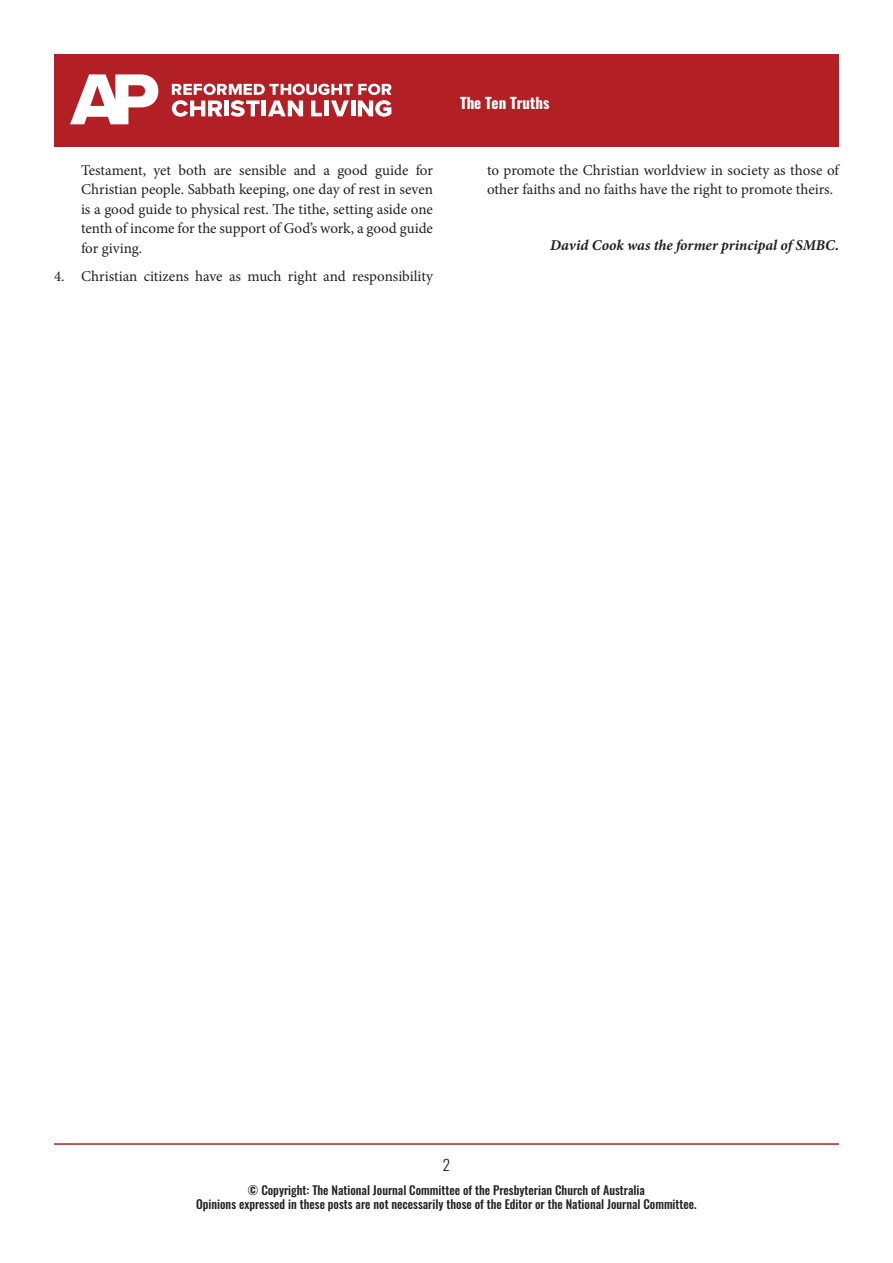
<style>
.page{position:relative;width:893px;height:1263px;background:#fff}
.page>*{position:absolute;margin:0;border:0;box-sizing:border-box;transform-origin:0 0}
.t1{font:15px/19.5px "Minion Pro";letter-spacing:-.005em;color:#231f20;text-align:justify}
.t2{font:italic 700 15px "Minion Pro";color:#231f20}
.Header_Next_pages{font:700 15px "Oswald";color:#fff}
.t3{font:300 15px "Oswald";color:#231f20}
.t4{font:500 12px "Oswald";color:#231f20}
</style>
<div class="page">
<div style="left:54px;top:54px;width:785px;height:93px;background:#b21f24"></div>
<svg style="left:70px;top:74px;width:88px;height:50px"></svg>
<svg style="left:172px;top:84px;width:219px;height:33px"></svg>
<hr style="left:54px;top:1143px;width:785px;height:2px;background:#b12023">
<p class="t1" style="left:81px;top:160px;width:353px">Testament, yet both are sensible and a good guide for Christian people. Sabbath keeping, one day of rest in seven is a good guide to physical rest. The tithe, setting aside one tenth of income for the support of God’s work, a good guide for giving.</p>
<p class="t1" style="left:54px;top:266px;width:380px">4. Christian citizens have as much right and responsibility</p>
<p class="Header_Next_pages" style="left:460px;top:95px;width:91px">The Ten Truths</p>
<p class="t1" style="left:487px;top:160px;width:353px">to promote the Christian worldview in society as those of other faiths and no faiths have the right to promote theirs.</p>
<p class="t2" style="left:550px;top:235px;width:290px">David Cook was the former principal of SMBC.</p>
<p class="t3" style="left:443px;top:1152px;width:9px">2</p>
<p class="t4" style="left:248px;top:1183px;width:398px">© Copyright: The National Journal Committee of the Presbyterian Church of Australia</p>
<p class="t4" style="left:196px;top:1198px;width:502px">Opinions expressed in these posts are not necessarily those of the Editor or the National Journal Committee.</p>
</div>
